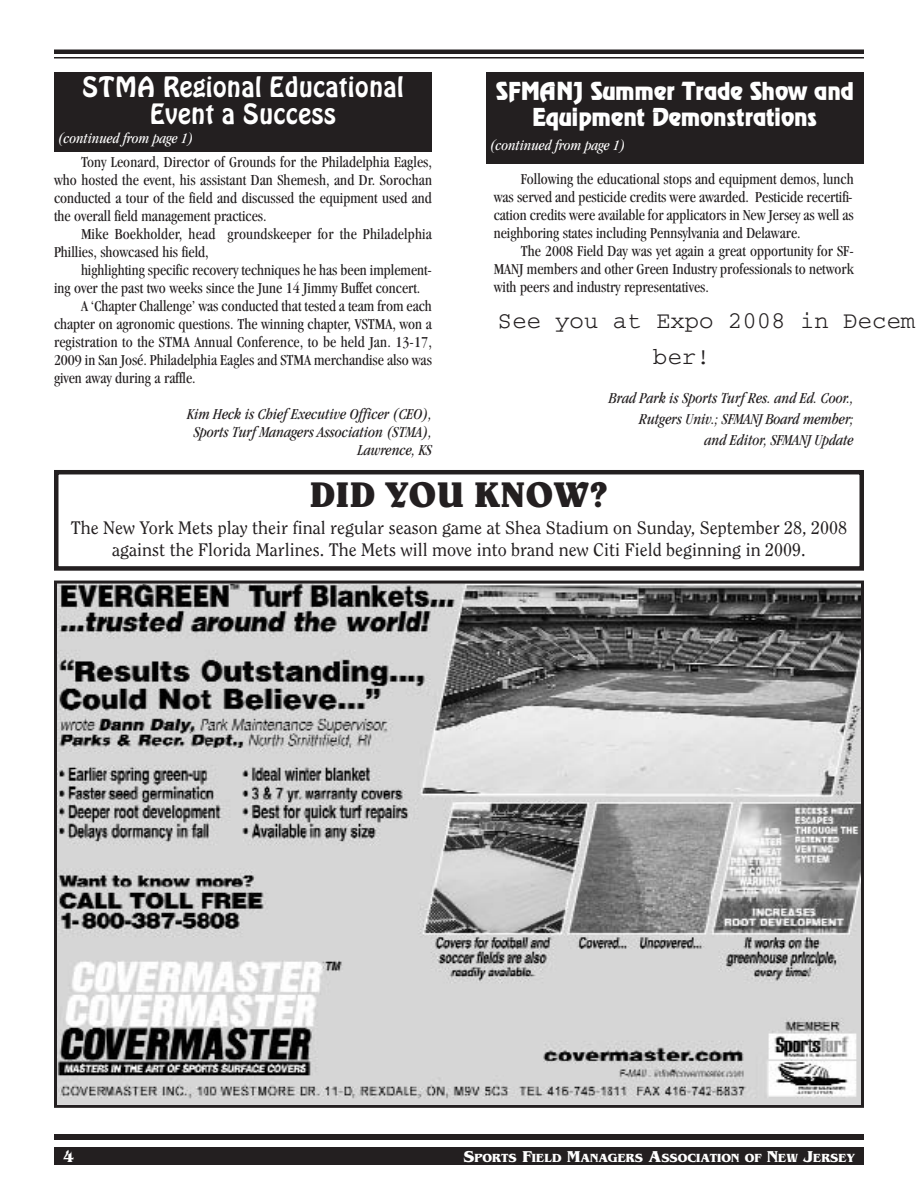
<style>
.page{position:relative;width:918px;height:1188px;background:#fff}
.page>*{position:absolute;margin:0;border:0;box-sizing:border-box;transform-origin:0 0}
.t1{font:700 36px "Belwe";color:#231f20}
.t2{font:100 27px/25.5px "Revue";color:#fff;text-align:center;scale:.96 1}
.t3{font:27px/27px "Hobo BT";color:#fff;text-align:center}
.t4{font:24px "Courier";color:#231f20}
.t5{font:18px/22.5px "Clearface";color:#231f20;text-align:center}
.t6{font:700 16.5px "Benguiat";color:#fff}
.t7{font:condensed 15.75px "Garamond";color:#231f20}
.t8{font:italic condensed 15.75px/18px "Garamond";color:#231f20;text-align:right}
.t9{font:italic condensed 15px "Garamond";color:#fff}
.t10{font:700 12.3px "Benguiat";color:#fff}
.s1{font-size:16.5px}
</style>
<div class="page">
<div style="left:54px;top:1134px;width:810px;height:6px;background:#231f20"></div>
<div style="left:54px;top:1148px;width:810px;height:18px;background:#231f20"></div>
<hr style="left:54px;top:50px;width:810px;height:4px;background:#231f20">
<hr style="left:54px;top:57px;width:810px;height:1px;background:#231f20">
<img style="left:58px;top:585px;width:802px;height:519px">
<div style="left:54px;top:581px;width:810px;height:527px;border:3px solid #231f20"></div>
<div style="left:54px;top:72px;width:378px;height:79px;background:#231f20"></div>
<div style="left:54px;top:470px;width:810px;height:101px;border:4px solid #231f20"></div>
<div style="left:486px;top:72px;width:378px;height:92px;background:#231f20"></div>
<p class="t3" style="left:82px;top:74px;width:323px">STMA Regional Educational<br>Event a Success</p>
<p class="t9" style="left:58px;top:133px;width:137px">(continued from page 1)</p>
<p class="t7" style="left:81px;top:156px;width:353px">Tony Leonard, Director of Grounds for the Philadelphia Eagles,</p>
<p class="t7" style="left:54px;top:174px;width:380px">who hosted the event, his assistant Dan Shemesh, and Dr. Sorochan</p>
<p class="t7" style="left:54px;top:192px;width:379px">conducted a tour of the field and discussed the equipment used and</p>
<p class="t7" style="left:54px;top:210px;width:214px">the overall field management practices.</p>
<p class="t7" style="left:81px;top:228px;width:352px">Mike Boekholder, head groundskeeper for the Philadelphia</p>
<p class="t7" style="left:54px;top:246px;width:156px">Phillies, showcased his field,</p>
<p class="t7" style="left:81px;top:264px;width:353px">highlighting specific recovery techniques he has been implement-</p>
<p class="t7" style="left:54px;top:282px;width:368px">ing over the past two weeks since the June 14 Jimmy Buffet concert.</p>
<p class="t7" style="left:81px;top:300px;width:352px">A ‘Chapter Challenge’ was conducted that tested a team from each</p>
<p class="t7" style="left:54px;top:318px;width:380px">chapter on agronomic questions. The winning chapter, VSTMA, won a</p>
<p class="t7" style="left:54px;top:336px;width:379px">registration to the STMA Annual Conference, to be held Jan. 13-17,</p>
<p class="t7" style="left:54px;top:354px;width:380px">2009 in San José. Philadelphia Eagles and STMA merchandise also was</p>
<p class="t7" style="left:54px;top:372px;width:143px">given away during a raffle.</p>
<p class="t8" style="left:187px;top:407px;width:246px">Kim Heck is Chief Executive Officer (CEO),<br>Sports Turf Managers Association (STMA),<br>Lawrence, KS</p>
<p class="t1" style="left:310px;top:482px;width:300px">DID YOU KNOW?</p>
<p class="t5" style="left:71px;top:517px;width:778px">The New York Mets play their final regular season game at Shea Stadium on Sunday, September 28, 2008 against the Florida Marlines. The Mets will move into brand new Citi Field beginning in 2009.</p>
<p class="t2" style="left:496px;top:81px;width:374px">SFMANJ Summer Trade Show and<br>Equipment Demonstrations</p>
<p class="t9" style="left:490px;top:139px;width:137px">(continued from page 1)</p>
<p class="t7" style="left:521px;top:173px;width:334px">Following the educational stops and equipment demos, lunch</p>
<p class="t7" style="left:494px;top:191px;width:360px">was served and pesticide credits were awarded. Pesticide recertifi-</p>
<p class="t7" style="left:494px;top:209px;width:361px">cation credits were available for applicators in New Jersey as well as</p>
<p class="t7" style="left:494px;top:227px;width:308px">neighboring states including Pennsylvania and Delaware.</p>
<p class="t7" style="left:521px;top:245px;width:335px">The 2008 Field Day was yet again a great opportunity for SF-</p>
<p class="t7" style="left:494px;top:263px;width:362px">MANJ members and other Green Industry professionals to network</p>
<p class="t7" style="left:494px;top:281px;width:217px">with peers and industry representatives.</p>
<p class="t4" style="left:498px;top:313px;width:419px">See you at Expo 2008 in Decem</p>
<p class="t4" style="left:842px;top:313px;width:16px">-</p>
<p class="t4" style="left:653px;top:349px;width:59px">ber!</p>
<p class="t8" style="left:609px;top:389px;width:246px;line-height:21px">Brad Park is Sports Turf Res. and Ed. Coor.,<br>Rutgers Univ.; SFMANJ Board member;<br>and Editor, SFMANJ Update</p>
<p class="t6" style="left:63px;top:1150px;width:13px">4</p>
<p class="t10" style="left:464px;top:1153px;width:393px"><span class="s1">S</span>PORTS <span class="s1">F</span>IELD <span class="s1">M</span>ANAGERS <span class="s1">A</span>SSOCIATION OF <span class="s1">N</span>EW <span class="s1">J</span>ERSEY</p>
</div>
